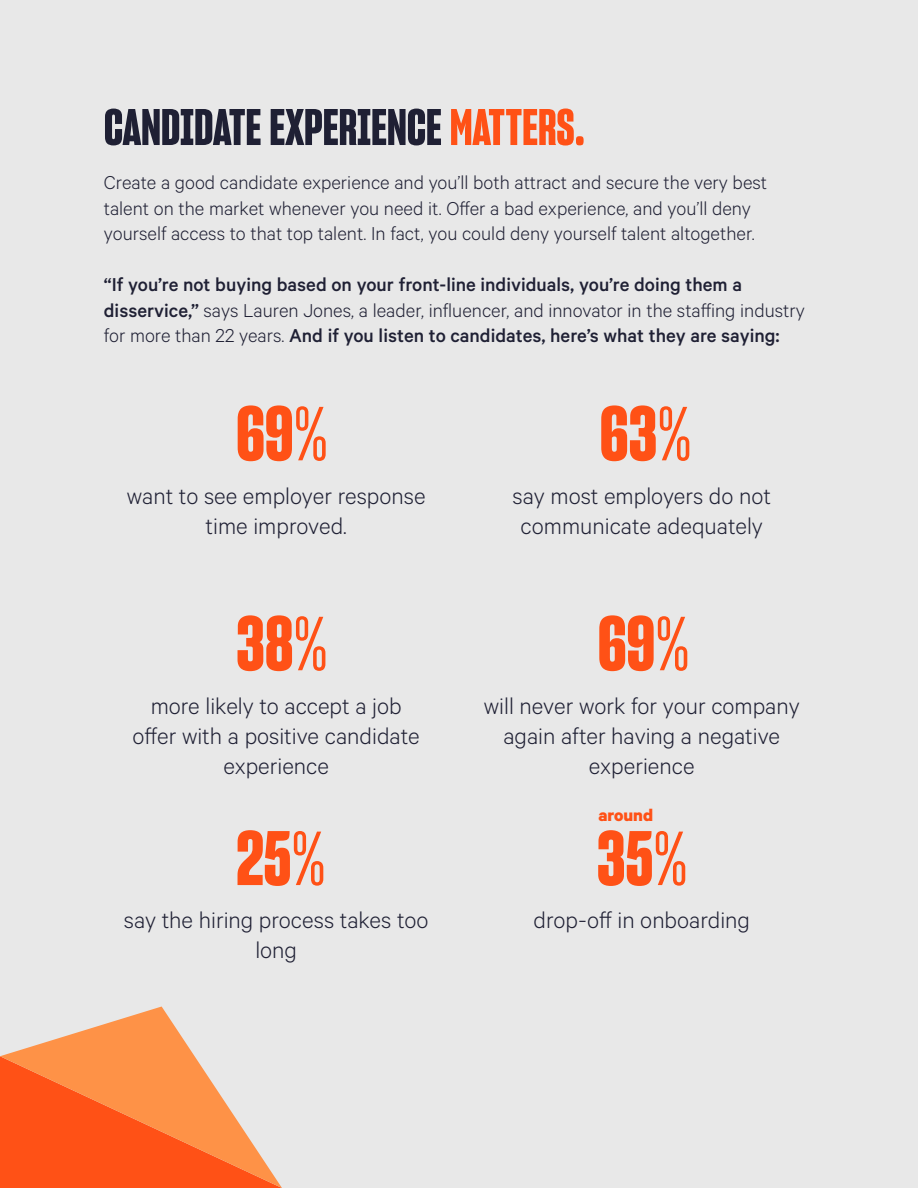
<style>
.page{position:relative;width:918px;height:1188px;background:#e8e8e8}
.page>*{position:absolute;margin:0;border:0;box-sizing:border-box;transform-origin:0 0}
.t1{font:75px "Sharp Grotesk Bold 13";color:#ff5116}
.t2{font:49.95px "Sharp Grotesk Bold 13";color:#1f2034}
.t3{font:300 25.5px/30px "Calibre";color:#1f2034;text-align:center}
.t4{font:500 21px/25.5px "Calibre";color:#1f2034}
.t5{font:300 21px/25.5px "Calibre";color:#1f2034}
.t6{font:700 18.9px "Calibre";color:#ff5116}
.s1{color:#ff5116}
.s2{font-weight:300}
.s3{font-family:"Sharp Grotesk Medium 11"}
</style>
<div class="page">
<svg style="left:0;top:1007px;width:282px;height:181px"></svg>
<h2 class="t2" style="left:104px;top:95px;width:483px">CANDIDATE EXPERIENCE <span class="s1">MATTERS.</span></h2>
<p class="t5" style="left:104px;top:169px;width:665px">Create a good candidate experience and you’ll both attract and secure the very best talent on the market whenever you need it. Offer a bad experience, and you’ll deny yourself access to that top talent. In fact, you could deny yourself talent altogether.</p>
<p class="t4" style="left:104px;top:271px;width:702px">“If you’re not buying based on your front-line individuals, you’re doing them a disservice,” <span class="s2">says Lauren Jones, a leader, influencer, and innovator in the staffing industry for more than 22 years.</span> And if you listen to candidates, here’s what they are saying:</p>
<h1 class="t1" style="left:236px;top:385px;width:94px">69<span class="s3">%</span></h1>
<h1 class="t1" style="left:600px;top:385px;width:94px">63<span class="s3">%</span></h1>
<p class="t3" style="left:127px;top:480px;width:300px">want to see employer response time improved.</p>
<p class="t3" style="left:513px;top:480px;width:260px">say most employers do not communicate adequately</p>
<h1 class="t1" style="left:236px;top:594px;width:93px">38<span class="s3">%</span></h1>
<h1 class="t1" style="left:598px;top:594px;width:94px">69<span class="s3">%</span></h1>
<p class="t3" style="left:133px;top:690px;width:289px">more likely to accept a job offer with a positive candidate experience</p>
<p class="t3" style="left:484px;top:690px;width:317px">will never work for your company again after having a negative experience</p>
<p class="t6" style="left:598px;top:803px;width:56px">around</p>
<h1 class="t1" style="left:236px;top:809px;width:91px">25<span class="s3">%</span></h1>
<h1 class="t1" style="left:597px;top:809px;width:92px">35<span class="s3">%</span></h1>
<p class="t3" style="left:124px;top:904px;width:306px">say the hiring process takes too long</p>
<p class="t3" style="left:534px;top:904px;width:218px">drop-off in onboarding</p>
</div>
